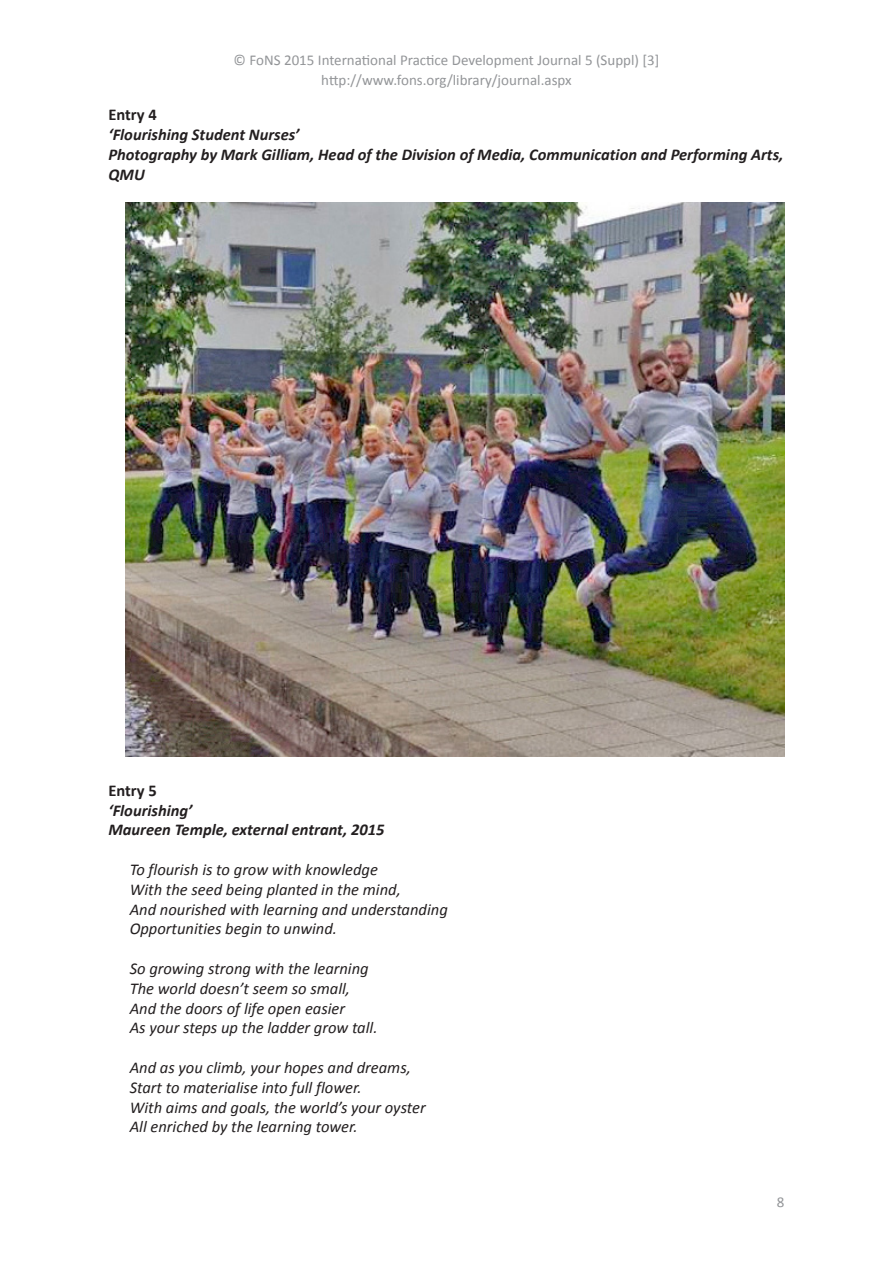
<style>
.page{position:relative;width:893px;height:1263px;background:#fff}
.page>*{position:absolute;margin:0;border:0;box-sizing:border-box;transform-origin:0 0}
.Italic_quote{font:italic 16.5px "Calibri";color:#231f20}
.Xhead_1{font:italic 700 16.5px/19.8px "Calibri";color:#231f20}
.Xhead_1-2{font:700 16.5px "Calibri";color:#231f20}
.t1{font:15px/19.8px "Calibri";color:#939598;text-align:center}
</style>
<div class="page">
<img style="left:125px;top:203px;width:659px;height:553px">
<p class="t1" style="left:234px;top:50px;width:427px">© FoNS 2015 International Practice Development Journal 5 (Suppl) [3] http://www.fons.org/library/journal.aspx</p>
<p class="Xhead_1-2" style="left:108px;top:104px;width:50px">Entry 4</p>
<p class="Xhead_1" style="left:108px;top:125px;width:193px">‘Flourishing Student Nurses’</p>
<p class="Xhead_1" style="left:108px;top:145px;width:676px">Photography by Mark Gilliam, Head of the Division of Media, Communication and Performing Arts,<br>QMU</p>
<p class="Xhead_1-2" style="left:108px;top:780px;width:50px">Entry 5</p>
<p class="Xhead_1" style="left:108px;top:800px;width:86px">‘Flourishing’</p>
<p class="Xhead_1" style="left:108px;top:820px;width:278px">Maureen Temple, external entrant, 2015</p>
<p class="Italic_quote" style="left:130px;top:858px;width:250px">To flourish is to grow with knowledge</p>
<p class="Italic_quote" style="left:130px;top:878px;width:273px">With the seed being planted in the mind,</p>
<p class="Italic_quote" style="left:130px;top:898px;width:320px">And nourished with learning and understanding</p>
<p class="Italic_quote" style="left:130px;top:917px;width:209px">Opportunities begin to unwind.</p>
<p class="Italic_quote" style="left:130px;top:957px;width:241px">So growing strong with the learning</p>
<p class="Italic_quote" style="left:130px;top:977px;width:222px">The world doesn’t seem so small,</p>
<p class="Italic_quote" style="left:130px;top:997px;width:217px">And the doors of life open easier</p>
<p class="Italic_quote" style="left:130px;top:1016px;width:249px">As your steps up the ladder grow tall.</p>
<p class="Italic_quote" style="left:130px;top:1056px;width:283px">And as you climb, your hopes and dreams,</p>
<p class="Italic_quote" style="left:130px;top:1076px;width:233px">Start to materialise into full flower.</p>
<p class="Italic_quote" style="left:130px;top:1096px;width:298px">With aims and goals, the world’s your oyster</p>
<p class="Italic_quote" style="left:130px;top:1115px;width:229px">All enriched by the learning tower.</p>
<p class="t1" style="left:777px;top:1192px;width:9px">8</p>
</div>
